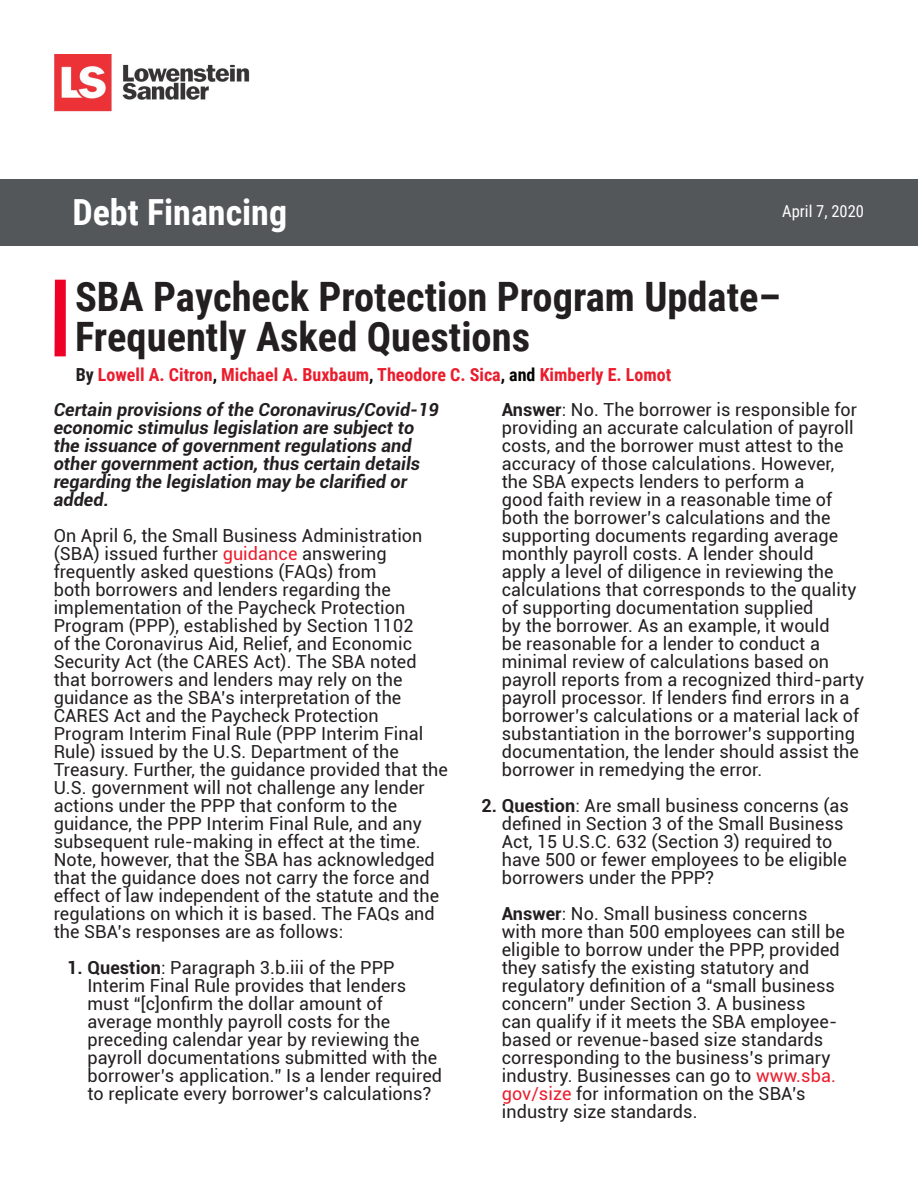
<style>
.page{position:relative;width:918px;height:1188px;background:#fff}
.page>*{position:absolute;margin:0;border:0;box-sizing:border-box;transform-origin:0 0}
.t1{font:700 40.5px "Roboto Condensed";color:#231f20}
.t2{font:700 36px "Roboto Condensed";color:#fff}
.Body{font:18px/18px "Roboto";letter-spacing:.005em;color:#231f20}
.Body-2{font:italic 700 18px/18px "Roboto";letter-spacing:.005em;color:#231f20}
.Body-3{font:700 18px "Roboto Condensed";color:#eb1c2c}
.t3{font:16.5px "Roboto Condensed";color:#fff}
.s1{color:#231f20}
.s2{color:#ea1c2d}
.s3{color:#040503}
.s4{font-weight:700}
.s5{color:#eb1c2c}
</style>
<div class="page">
<img style="left:54px;top:54px;width:196px;height:58px">
<div style="left:55px;top:280px;width:11px;height:76px;background:#ef0027"></div>
<div style="left:0;top:179px;width:918px;height:66px;background:#54575a"></div>
<p class="t2" style="left:72px;top:187px;width:216px">Debt Financing</p>
<p class="t3" style="left:782px;top:199px;width:83px">April 7, 2020</p>
<p class="t3" style="left:762px;top:202px;width:102px">March 20, 2020</p>
<p class="t1" style="left:75px;top:268px;width:707px">SBA Paycheck Protection Program Update–</p>
<p class="t1" style="left:75px;top:308px;width:457px">Frequently Asked Questions</p>
<p class="Body-3" style="left:76px;top:362px;width:597px"><span class="s1">By</span> <span class="s2">Lowell A. Citron</span><span class="s3">,</span> Michael A. Buxbaum<span class="s3">,</span> <span class="s2">Theodore C. Sica</span><span class="s3">, and</span> Kimberly E. Lomot</p>
<p class="Body-2" style="left:54px;top:399px;width:387px">Certain provisions of the Coronavirus/Covid-19 economic stimulus legislation are subject to the issuance of government regulations and other government action, thus certain details regarding the legislation may be clarified or added.</p>
<p class="Body" style="left:54px;top:525px;width:396px">On April 6, the Small Business Administration (SBA) issued further <span class="s2">guidance</span> answering frequently asked questions (FAQs) from<br>both borrowers and lenders regarding the implementation of the Paycheck Protection Program (PPP), established by Section 1102<br>of the Coronavirus Aid, Relief, and Economic Security Act (the CARES Act). The SBA noted that borrowers and lenders may rely on the guidance as the SBA’s interpretation of the CARES Act and the Paycheck Protection Program Interim Final Rule (PPP Interim Final Rule) issued by the U.S. Department of the Treasury. Further, the guidance provided that the U.S. government will not challenge any lender actions under the PPP that conform to the guidance, the PPP Interim Final Rule, and any subsequent rule-making in effect at the time.<br>Note, however, that the SBA has acknowledged that the guidance does not carry the force and effect of law independent of the statute and the regulations on which it is based. The FAQs and the SBA’s responses are as follows:</p>
<p class="Body" style="left:87px;top:957px;width:356px;text-indent:-20px"><span class="s4">1. Question</span>: Paragraph 3.b.iii of the PPP Interim Final Rule provides that lenders must “[c]onfirm the dollar amount of average monthly payroll costs for the preceding calendar year by reviewing the payroll documentations submitted with the borrower’s application.” Is a lender required to replicate every borrower’s calculations?</p>
<p class="Body" style="left:502px;top:399px;width:364px"><span class="s4">Answer</span>: No. The borrower is responsible for providing an accurate calculation of payroll costs, and the borrower must attest to the accuracy of those calculations. However, the SBA expects lenders to perform a<br>good faith review in a reasonable time of both the borrower’s calculations and the supporting documents regarding average monthly payroll costs. A lender should<br>apply a level of diligence in reviewing the calculations that corresponds to the quality of supporting documentation supplied<br>by the borrower. As an example, it would<br>be reasonable for a lender to conduct a minimal review of calculations based on payroll reports from a recognized third-party payroll processor. If lenders find errors in a borrower’s calculations or a material lack of substantiation in the borrower’s supporting documentation, the lender should assist the borrower in remedying the error.</p>
<p class="Body" style="left:502px;top:795px;width:349px;text-indent:-20px"><span class="s4">2. Question</span>: Are small business concerns (as defined in Section 3 of the Small Business Act, 15 U.S.C. 632 (Section 3) required to have 500 or fewer employees to be eligible borrowers under the PPP?</p>
<p class="Body" style="left:502px;top:903px;width:345px"><span class="s4">Answer</span>: No. Small business concerns with more than 500 employees can still be eligible to borrow under the PPP, provided they satisfy the existing statutory and regulatory definition of a “small business concern” under Section 3. A business<br>can qualify if it meets the SBA employee&shy;based or revenue-based size standards corresponding to the business’s primary industry. Businesses can go to <span class="s5">www.sba. gov/size</span> for information on the SBA’s industry size standards.</p>
</div>
